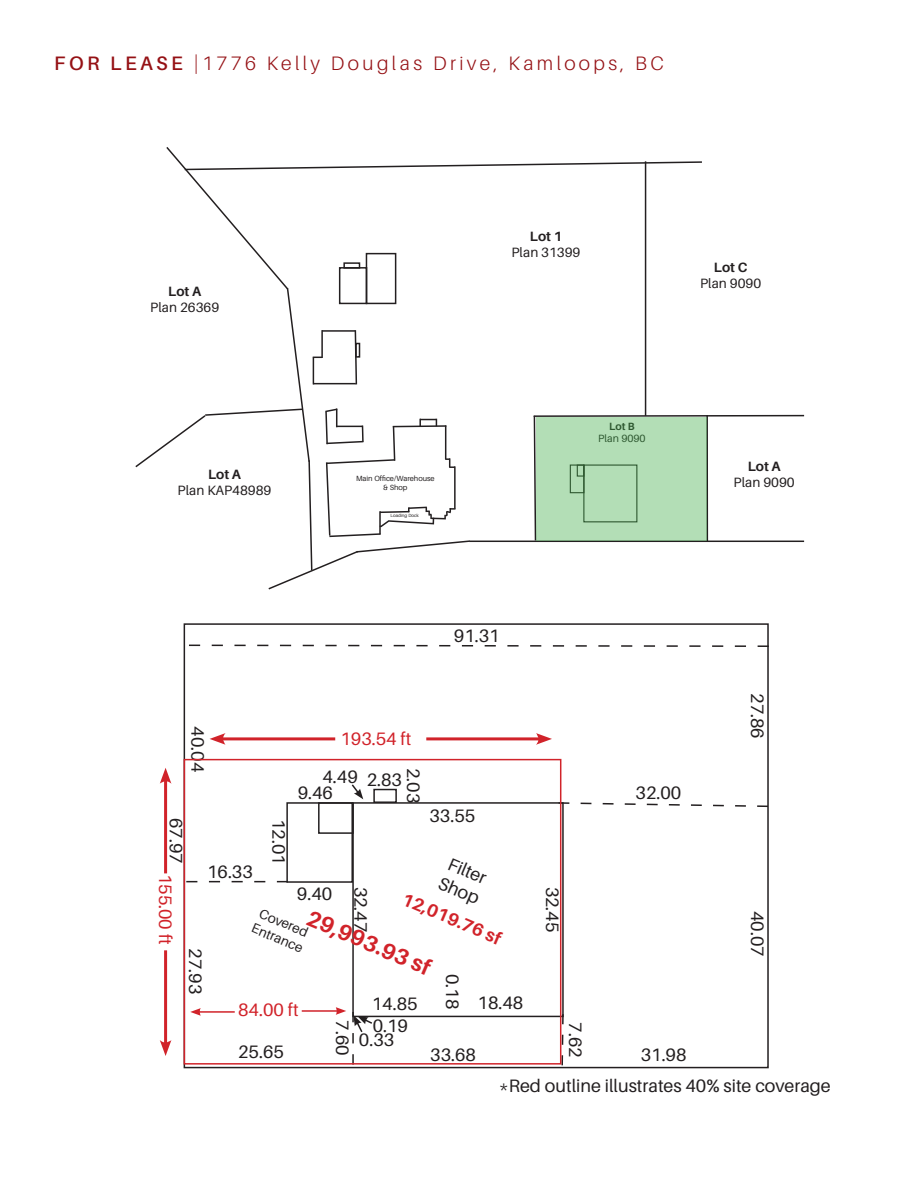
<style>
.page{position:relative;width:918px;height:1188px;background:#fff}
.page>*{position:absolute;margin:0;border:0;box-sizing:border-box;transform-origin:0 0}
.t1{font:700 22.5px "Aileron";color:#d1232a}
.t2{font:300 19.5px "Aileron";letter-spacing:.175em;color:#951115}
.t3{font:18px "Aileron";color:#231f20}
.t4{font:18px "Aileron";color:#d1232a}
.t5{font:700 18px "Aileron";color:#d1232a}
.t6{font:13.5px "Aileron";color:#231f20}
.t7{font:700 13.5px "Aileron";color:#231f20}
.t8{font:10.5px "Aileron";color:#231f20}
.t9{font:700 10.5px "Aileron";color:#231f20}
.t10{font:7.5px "Aileron";color:#231f20}
.t11{font:4.5px "Aileron";color:#231f20}
.s1{font-weight:600}
</style>
<div class="page">
<svg style="left:135px;top:147px;width:670px;height:443px"></svg>
<div style="left:536px;top:418px;width:170px;height:123px;background:#b3deb6"></div>
<svg style="left:189px;top:644px;width:577px;height:3px"></svg>
<svg style="left:187px;top:881px;width:99px;height:1px"></svg>
<svg style="left:561px;top:801px;width:205px;height:6px"></svg>
<svg style="left:561px;top:1017px;width:3px;height:48px"></svg>
<div style="left:373px;top:789px;width:24px;height:14px;border:2px solid #231f20"></div>
<div style="left:352px;top:802px;width:212px;height:215px;border:2px solid #231f20"></div>
<div style="left:286px;top:802px;width:67px;height:81px;border:2px solid #231f20"></div>
<div style="left:318px;top:802px;width:36px;height:32px;border:2px solid #231f20"></div>
<svg style="left:351px;top:784px;width:12px;height:15px"></svg>
<svg style="left:352px;top:1012px;width:22px;height:50px"></svg>
<hr style="left:164px;top:778px;width:3px;height:95px;background:#d1232a">
<svg style="left:160px;top:768px;width:11px;height:16px"></svg>
<hr style="left:198px;top:1011px;width:37px;height:2px;background:#d1232a">
<svg style="left:190px;top:1008px;width:11px;height:8px"></svg>
<hr style="left:426px;top:737px;width:116px;height:3px;background:#d1232a">
<svg style="left:536px;top:733px;width:16px;height:12px"></svg>
<hr style="left:302px;top:1010px;width:36px;height:2px;background:#d1232a">
<svg style="left:336px;top:1007px;width:10px;height:8px"></svg>
<hr style="left:164px;top:950px;width:3px;height:96px;background:#d1232a">
<svg style="left:160px;top:1040px;width:11px;height:16px"></svg>
<hr style="left:220px;top:737px;width:115px;height:3px;background:#d1232a">
<svg style="left:210px;top:733px;width:16px;height:12px"></svg>
<div style="left:184px;top:623px;width:585px;height:445px;border:2px solid #231f20"></div>
<div style="left:184px;top:759px;width:377px;height:306px;border:2px solid #d1232a"></div>
<p class="t2" style="left:54px;top:53px;width:611px"><span class="s1">FOR LEASE</span> |1776 Kelly Douglas Drive, Kamloops, BC</p>
<p class="t7" style="left:168px;top:284px;width:34px">Lot A</p>
<p class="t6" style="left:150px;top:300px;width:70px">Plan 26369</p>
<p class="t7" style="left:208px;top:467px;width:34px">Lot A</p>
<p class="t6" style="left:178px;top:483px;width:95px">Plan KAP48989</p>
<p class="t10" style="left:356px;top:474px;width:80px">Main Office/Warehouse</p>
<p class="t10" style="left:383px;top:483px;width:26px">&amp; Shop</p>
<p class="t11" style="left:391px;top:513px;width:30px">Loading Dock</p>
<p class="t7" style="left:530px;top:229px;width:34px">Lot 1</p>
<p class="t6" style="left:512px;top:245px;width:70px">Plan 31399</p>
<p class="t9" style="left:609px;top:420px;width:27px">Lot B</p>
<p class="t8" style="left:598px;top:433px;width:49px">Plan 9090</p>
<p class="t7" style="left:714px;top:260px;width:35px">Lot C</p>
<p class="t6" style="left:700px;top:276px;width:63px">Plan 9090</p>
<p class="t7" style="left:748px;top:459px;width:34px">Lot A</p>
<p class="t6" style="left:734px;top:475px;width:63px">Plan 9090</p>
<p class="t3" style="left:454px;top:625px;width:47px">91.31</p>
<p class="t3" style="left:207px;top:726px;width:47px;rotate:90deg">40.04</p>
<p class="t4" style="left:341px;top:729px;width:72px">193.54 ft</p>
<p class="t3" style="left:323px;top:767px;width:37px">4.49</p>
<p class="t3" style="left:298px;top:783px;width:37px">9.46</p>
<p class="t3" style="left:367px;top:770px;width:37px">2.83</p>
<p class="t3" style="left:423px;top:768px;width:37px;rotate:90deg">2.03</p>
<p class="t3" style="left:430px;top:806px;width:47px">33.55</p>
<p class="t3" style="left:186px;top:818px;width:47px;rotate:90deg">67.97</p>
<p class="t3" style="left:289px;top:819px;width:47px;rotate:90deg">12.01</p>
<p class="t3" style="left:453px;top:854px;width:42px;rotate:23deg">Filter</p>
<p class="t3" style="left:207px;top:862px;width:47px">16.33</p>
<p class="t4" style="left:175px;top:874px;width:72px;rotate:90deg">155.00 ft</p>
<p class="t3" style="left:443px;top:873px;width:44px;rotate:23deg">Shop</p>
<p class="t3" style="left:297px;top:883px;width:37px">9.40</p>
<p class="t3" style="left:370px;top:887px;width:47px;rotate:90deg">32.47</p>
<p class="t3" style="left:562px;top:887px;width:47px;rotate:90deg">32.45</p>
<p class="t5" style="left:407px;top:889px;width:108px;rotate:23deg">12,019.76 sf</p>
<p class="t6" style="left:263px;top:906px;width:53px;rotate:23deg">Covered</p>
<p class="t1" style="left:313px;top:905px;width:134px;rotate:23deg">29,993.93 sf</p>
<p class="t6" style="left:255px;top:920px;width:56px;rotate:23deg">Entrance</p>
<p class="t3" style="left:205px;top:948px;width:47px;rotate:90deg">27.93</p>
<p class="t3" style="left:462px;top:974px;width:37px;rotate:90deg">0.18</p>
<p class="t3" style="left:478px;top:993px;width:47px">18.48</p>
<p class="t3" style="left:372px;top:994px;width:47px">14.85</p>
<p class="t4" style="left:238px;top:1000px;width:62px">84.00 ft</p>
<p class="t3" style="left:238px;top:1042px;width:47px">25.65</p>
<p class="t3" style="left:352px;top:1020px;width:37px;rotate:90deg">7.60</p>
<p class="t3" style="left:373px;top:1016px;width:37px">0.19</p>
<p class="t3" style="left:359px;top:1030px;width:37px">0.33</p>
<p class="t3" style="left:430px;top:1045px;width:47px">33.68</p>
<p class="t3" style="left:585px;top:1022px;width:37px;rotate:90deg">7.62</p>
<p class="t3" style="left:636px;top:783px;width:47px">32.00</p>
<p class="t3" style="left:641px;top:1045px;width:47px">31.98</p>
<p class="t3" style="left:767px;top:693px;width:47px;rotate:90deg">27.86</p>
<p class="t3" style="left:767px;top:911px;width:47px;rotate:90deg">40.07</p>
<p class="t3" style="left:499px;top:1076px;width:334px">*Red outline illustrates 40% site coverage</p>
</div>
